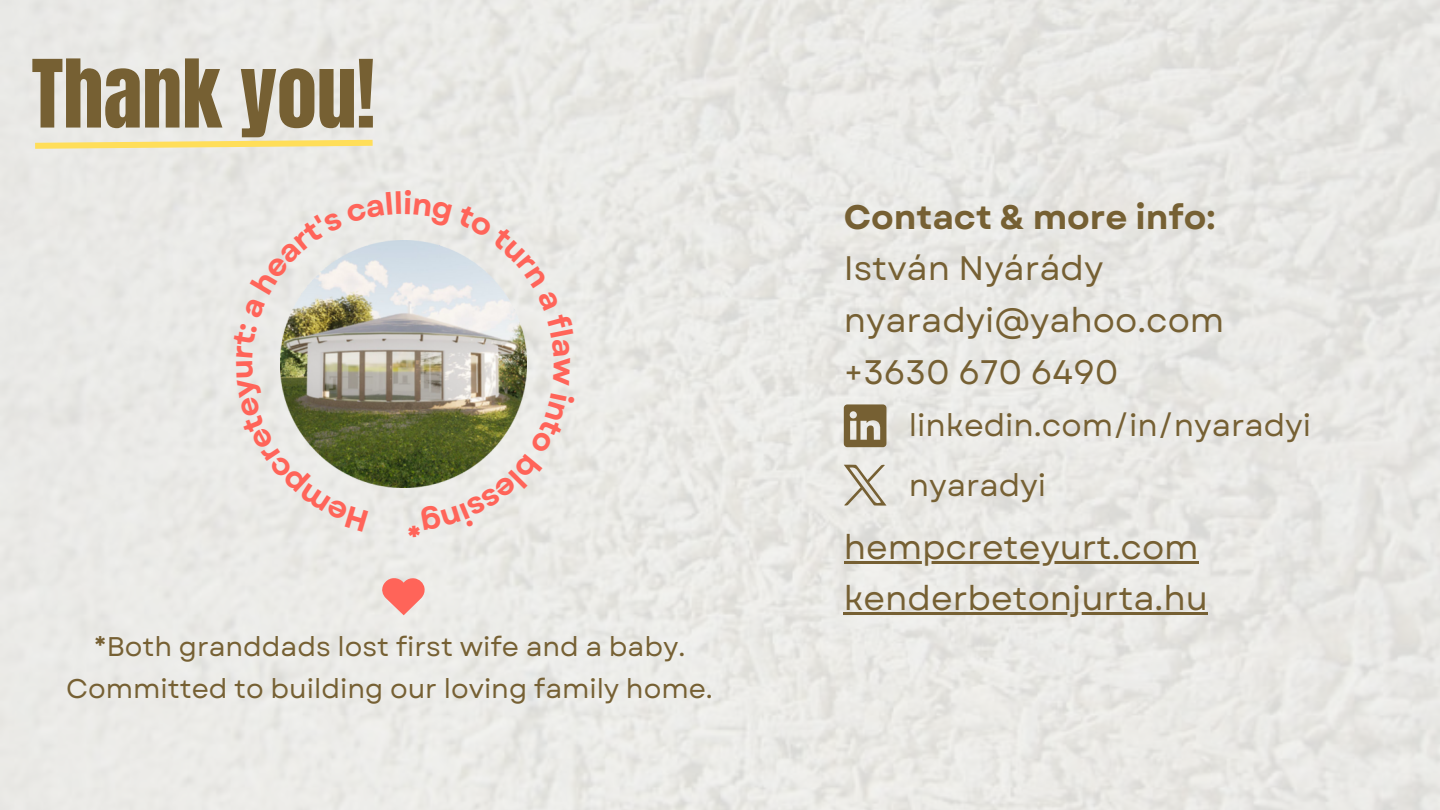
<style>
.page{position:relative;width:1440px;height:810px;background:#fff}
.page>*{position:absolute;margin:0;border:0;box-sizing:border-box;transform-origin:0 0}
.t1{font:80px "Anton";color:#766033}
.t2{font:34px "Garet";color:#766033}
.t3{font:700 34px "Garet";color:#766033}
.t4{font:31px "Garet";color:#766033}
.t5{font:27px "Garet";color:#766033}
</style>
<div class="page">
<img style="left:0;top:0;width:1440px;height:810px">
<svg style="left:844px;top:404px;width:42px;height:43px;background:#938360"></svg>
<svg style="left:844px;top:465px;width:43px;height:41px;background:#cdc7ba"></svg>
<svg style="left:382px;top:578px;width:43px;height:37px;background:#f89289"></svg>
<svg style="left:29px;top:137px;width:350px;height:15px;background:#f1e4af"></svg>
<hr style="left:844px;top:561px;width:355px;height:3px;background:#766033">
<hr style="left:844px;top:612px;width:364px;height:3px;background:#766033">
<svg style="left:233px;top:189px;width:342px;height:349px;background:#cbccc0"></svg>
<p class="t1" style="left:32px;top:37px;width:345px">Thank you!</p>
<p class="t5" style="left:94px;top:627px;width:593px">*Both granddads lost first wife and a baby.</p>
<p class="t5" style="left:66px;top:669px;width:648px">Committed to building our loving family home.</p>
<p class="t3" style="left:844px;top:192px;width:373px">Contact &amp; more info:</p>
<p class="t2" style="left:844px;top:244px;width:261px">István Nyárády</p>
<p class="t2" style="left:844px;top:296px;width:382px">nyaradyi@yahoo.com</p>
<p class="t2" style="left:844px;top:347px;width:276px">+3630 670 6490</p>
<p class="t4" style="left:909px;top:403px;width:404px">linkedin.com/in/nyaradyi</p>
<p class="t4" style="left:909px;top:463px;width:139px">nyaradyi</p>
<p class="t2" style="left:844px;top:522px;width:356px">hempcreteyurt.com</p>
<p class="t2" style="left:844px;top:574px;width:366px">kenderbetonjurta.hu</p>
</div>
